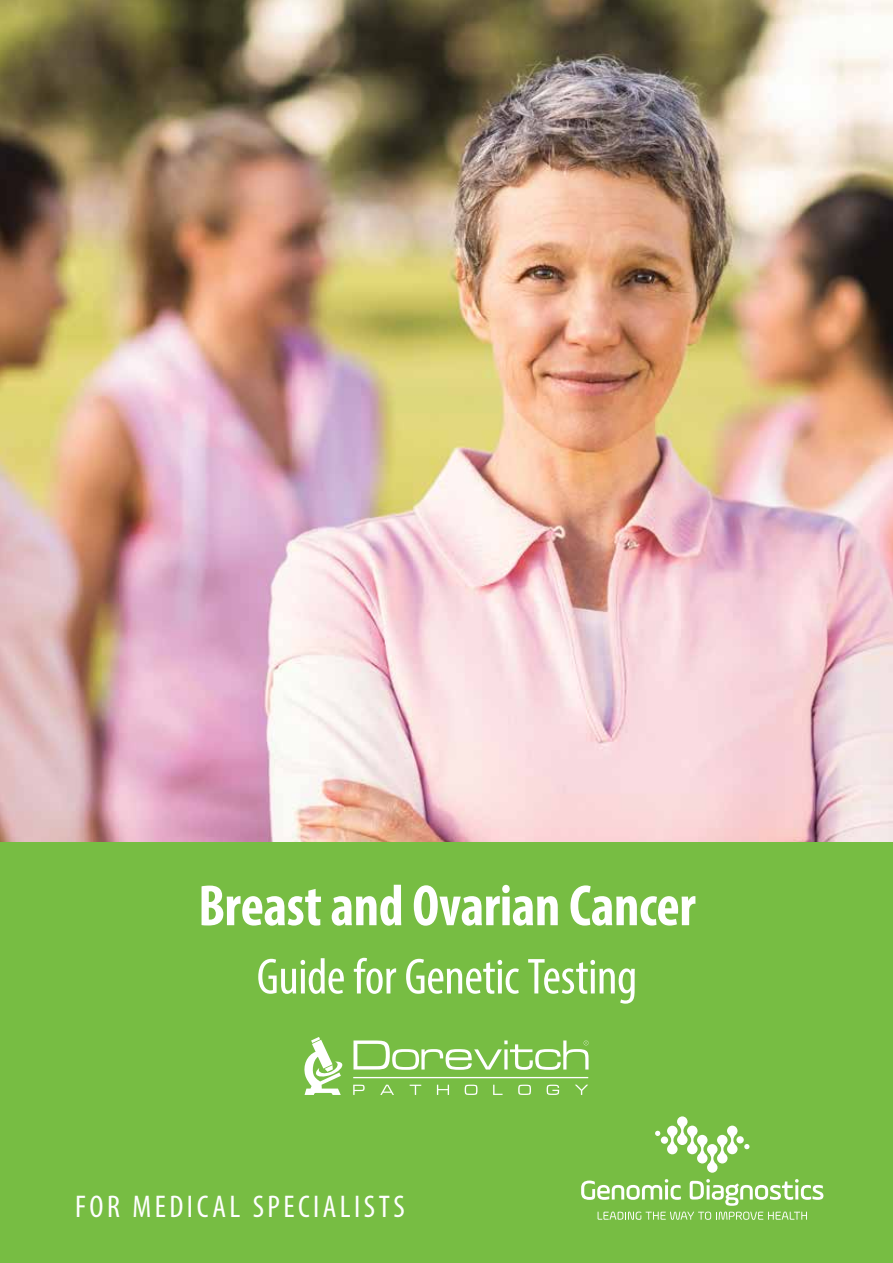
<style>
.page{position:relative;width:893px;height:1263px;background:#fff}
.page>*{position:absolute;margin:0;border:0;box-sizing:border-box;transform-origin:0 0}
.t1{font:700 condensed 58.5px "Myriad Pro";letter-spacing:-.005em;color:#fff;scale:.95 1}
.t2{font:condensed 51px "Myriad Pro";letter-spacing:-.01em;color:#fff}
.t3{font:condensed 31.5px "Myriad Pro";letter-spacing:.11em;color:#fff}
</style>
<div class="page">
<img style="left:0;top:0;width:893px;height:843px">
<div style="left:0;top:843px;width:893px;height:420px;background:#77bd43"></div>
<svg style="left:581px;top:1179px;width:242px;height:41px"></svg>
<div style="left:736px;top:1136px;width:8px;height:7px;background:#fff;border-radius:50%"></div>
<svg style="left:744px;top:1144px;width:5px;height:5px"></svg>
<svg style="left:667px;top:1116px;width:70px;height:57px"></svg>
<div style="left:661px;top:1136px;width:7px;height:8px;background:#fff;border-radius:50%"></div>
<svg style="left:655px;top:1131px;width:5px;height:5px"></svg>
<svg style="left:304px;top:1037px;width:39px;height:58px"></svg>
<svg style="left:353px;top:1040px;width:236px;height:38px"></svg>
<svg style="left:353px;top:1085px;width:235px;height:10px"></svg>
<p class="t1" style="left:198px;top:869px;width:525px">Breast and Ovarian Cancer</p>
<p class="t2" style="left:257px;top:946px;width:382px">Guide for Genetic Testing</p>
<p class="t3" style="left:75px;top:1188px;width:331px">FOR MEDICAL SPECIALISTS</p>
</div>
